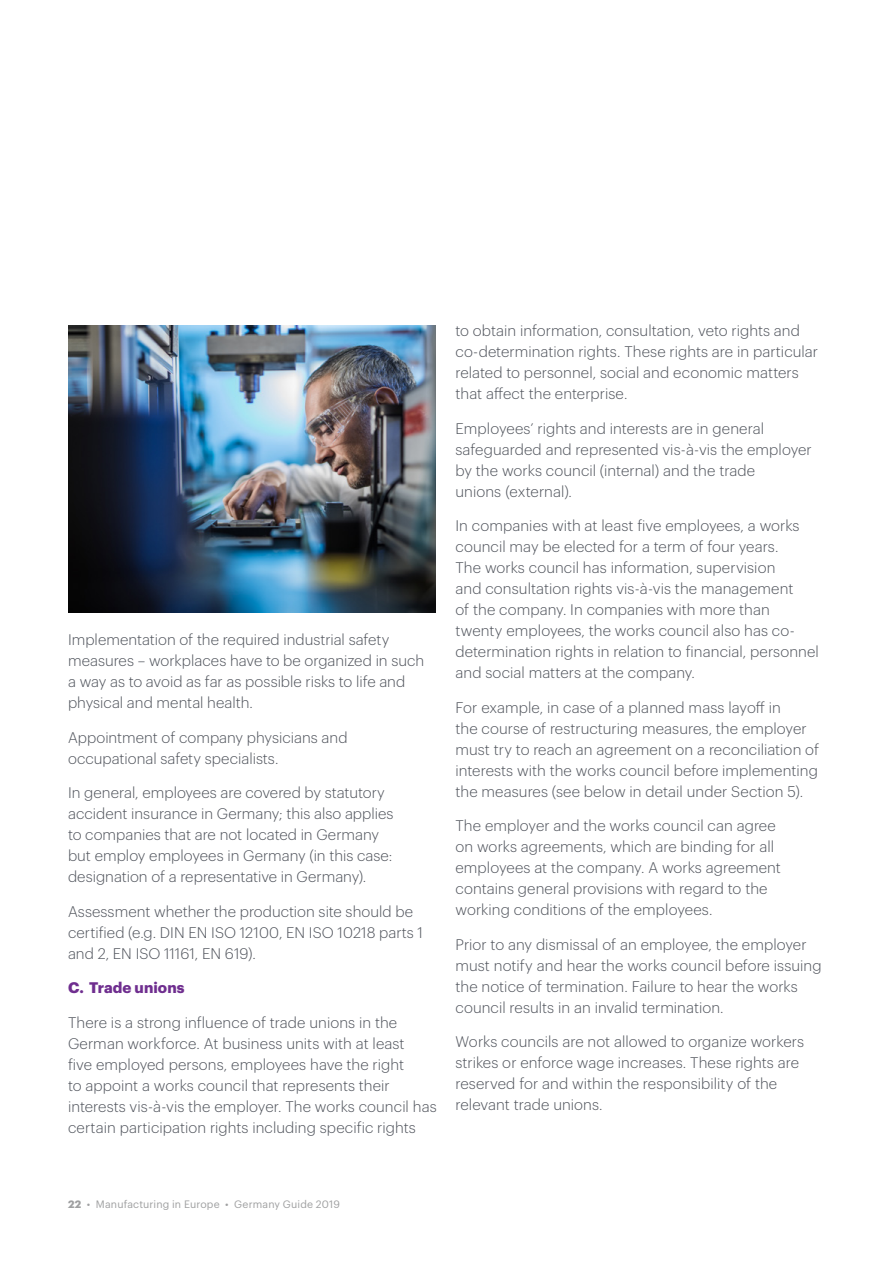
<style>
.page{position:relative;width:893px;height:1263px;background:#fff}
.page>*{position:absolute;margin:0;border:0;box-sizing:border-box;transform-origin:0 0}
.t1{font:300 15px/21px "Dentons Sans";letter-spacing:.005em;color:#4e525a}
.t2{font:700 15px "Dentons Sans";letter-spacing:.01em;color:#6f2e8f}
.t3{font:10.5px "Dentons Sans";letter-spacing:.015em;color:#9fa0a1}
.s1{font-weight:700}
</style>
<div class="page">
<img style="left:68px;top:325px;width:368px;height:288px">
<p class="t1" style="left:68px;top:628px;width:358px">Implementation of the required industrial safety measures – workplaces have to be organized in such a way as to avoid as far as possible risks to life and physical and mental health.</p>
<p class="t1" style="left:68px;top:725px;width:281px">Appointment of company physicians and occupational safety specialists.</p>
<p class="t1" style="left:68px;top:781px;width:327px">In general, employees are covered by statutory accident insurance in Germany; this also applies to companies that are not located in Germany but employ employees in Germany (in this case: designation of a representative in Germany).</p>
<p class="t1" style="left:68px;top:899px;width:357px">Assessment whether the production site should be certified (e.g. DIN EN ISO 12100, EN ISO 10218 parts 1 and 2, EN ISO 11161, EN 619).</p>
<p class="t2" style="left:68px;top:976px;width:118px">C. Trade unions</p>
<p class="t1" style="left:68px;top:1010px;width:370px">There is a strong influence of trade unions in the German workforce. At business units with at least<br>five employed persons, employees have the right<br>to appoint a works council that represents their interests vis-à-vis the employer. The works council has certain participation rights including specific rights</p>
<p class="t1" style="left:455px;top:319px;width:364px">to obtain information, consultation, veto rights and co-determination rights. These rights are in particular related to personnel, social and economic matters that affect the enterprise.</p>
<p class="t1" style="left:455px;top:416px;width:358px">Employees’ rights and interests are in general safeguarded and represented vis-à-vis the employer by the works council (internal) and the trade<br>unions (external).</p>
<p class="t1" style="left:455px;top:514px;width:365px">In companies with at least five employees, a works council may be elected for a term of four years.<br>The works council has information, supervision<br>and consultation rights vis-à-vis the management<br>of the company. In companies with more than twenty employees, the works council also has co&shy;determination rights in relation to financial, personnel and social matters at the company.</p>
<p class="t1" style="left:455px;top:695px;width:365px">For example, in case of a planned mass layoff in<br>the course of restructuring measures, the employer must try to reach an agreement on a reconciliation of interests with the works council before implementing the measures (see below in detail under Section 5).</p>
<p class="t1" style="left:455px;top:814px;width:327px">The employer and the works council can agree on works agreements, which are binding for all employees at the company. A works agreement contains general provisions with regard to the working conditions of the employees.</p>
<p class="t1" style="left:455px;top:932px;width:368px">Prior to any dismissal of an employee, the employer must notify and hear the works council before issuing the notice of termination. Failure to hear the works council results in an invalid termination.</p>
<p class="t1" style="left:455px;top:1030px;width:350px">Works councils are not allowed to organize workers strikes or enforce wage increases. These rights are reserved for and within the responsibility of the relevant trade unions.</p>
<p class="t3" style="left:68px;top:1196px;width:274px"><span class="s1">22</span> • Manufacturing in Europe • Germany Guide 2019</p>
</div>
